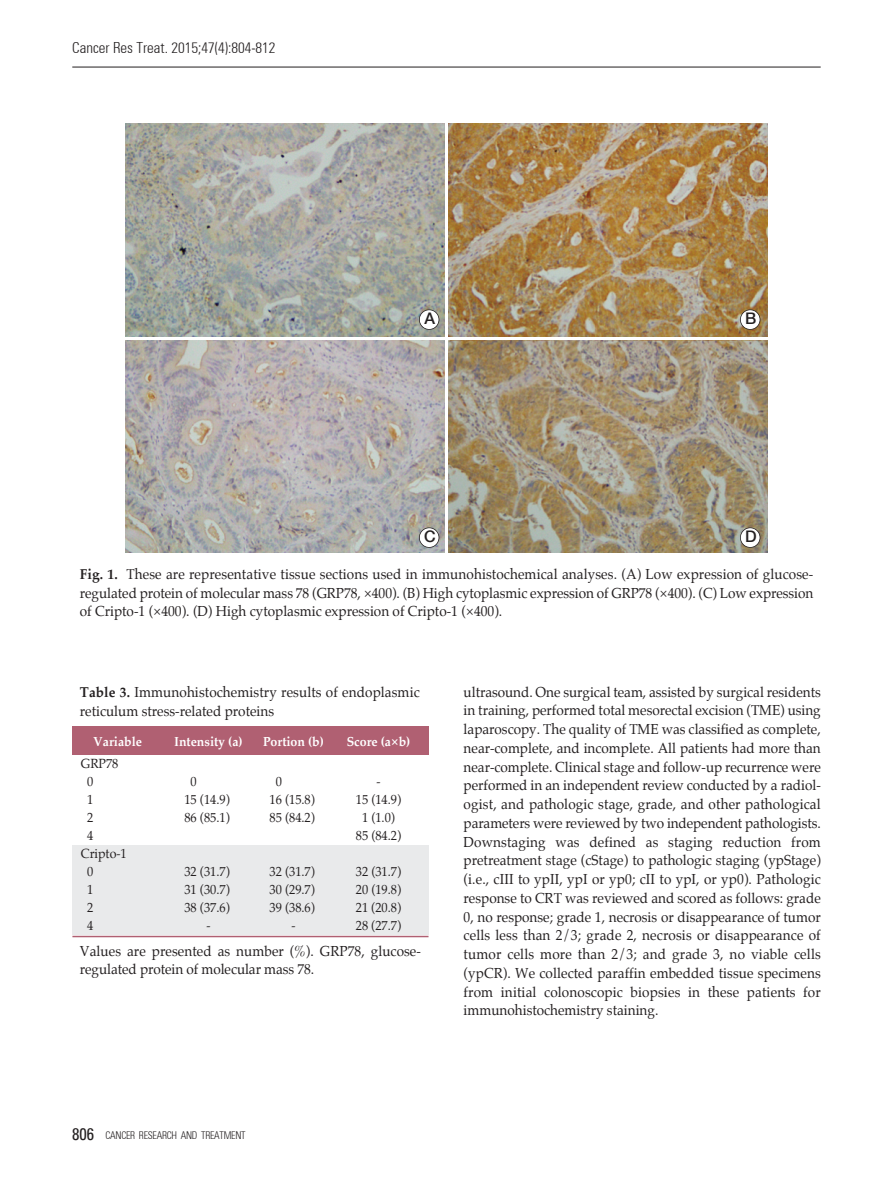
<style>
.page{position:relative;width:893px;height:1191px;background:#fff}
.page>*{position:absolute;margin:0;border:0;box-sizing:border-box;transform-origin:0 0}
.t1{font:500 15.9px "Helvetica";color:#231f20}
.t2{font:300 condensed 15px "Univers";color:#231f20}
.t3{font:14.25px/18.8px "Palatino";color:#231f20;text-align:justify;scale:.95 1}
.t4{font:13.05px/18px "Palatino";color:#231f20;scale:.95 1}
.t5{font:700 13.05px "Palatino";color:#fff;scale:.95 1}
.t6{font:300 condensed 10.5px "Univers";letter-spacing:-.025em;color:#231f20;scale:.95 1}
.s1{font-weight:700}
.s2{color:#fff}
.s3{font-weight:400;font-size:16.5px}
</style>
<div class="page">
<hr style="left:72px;top:67px;width:749px;height:1px;background:#231f20">
<img style="left:126px;top:123px;width:318px;height:213px">
<img style="left:449px;top:123px;width:319px;height:213px">
<img style="left:126px;top:340px;width:318px;height:213px">
<img style="left:449px;top:340px;width:319px;height:213px">
<div style="left:419px;top:310px;width:20px;height:19px;background:#fff;border-radius:50%"></div>
<div style="left:419px;top:309px;width:20px;height:21px;border:2px solid #231f20;border-radius:50%"></div>
<div style="left:740px;top:310px;width:20px;height:19px;background:#fff;border-radius:50%"></div>
<div style="left:740px;top:309px;width:20px;height:21px;border:2px solid #231f20;border-radius:50%"></div>
<div style="left:419px;top:528px;width:20px;height:19px;background:#fff;border-radius:50%"></div>
<div style="left:419px;top:527px;width:20px;height:21px;border:2px solid #231f20;border-radius:50%"></div>
<div style="left:740px;top:528px;width:20px;height:19px;background:#fff;border-radius:50%"></div>
<div style="left:740px;top:527px;width:20px;height:21px;border:2px solid #231f20;border-radius:50%"></div>
<div style="left:72px;top:726px;width:356px;height:28px;background:#b06072"></div>
<div style="left:72px;top:845px;width:356px;height:90px;background:#e9eaeb"></div>
<hr style="left:72px;top:935px;width:356px;height:2px;background:#b06072">
<p class="t2" style="left:72px;top:39px;width:205px">Cancer Res Treat. 2015;47(4):804-812</p>
<p class="t1" style="left:424px;top:312px;width:12px">A</p>
<p class="t1" style="left:745px;top:312px;width:13px">B</p>
<p class="t1" style="left:424px;top:529px;width:13px">C</p>
<p class="t1" style="left:745px;top:529px;width:13px">D</p>
<p class="t3" style="left:80px;top:565px;width:773px"><span class="s1">Fig. 1.</span> These are representative tissue sections used in immunohistochemical analyses. (A) Low expression of glucose&shy;regulated protein of molecular mass 78 (GRP78, !400). (B) High cytoplasmic expression of GRP78 (!400). (C) Low expression of Cripto-1 (!400). (D) High cytoplasmic expression of Cripto-1 (!400).</p>
<p class="t3" style="left:80px;top:684px;width:359px"><span class="s1">Table 3.</span> Immunohistochemistry results of endoplasmic reticulum stress-related proteins</p>
<p class="t5" style="left:93px;top:735px;width:53px">Variable</p>
<p class="t5" style="left:174px;top:735px;width:74px">Intensity (a)</p>
<p class="t5" style="left:263px;top:735px;width:66px">Portion (b)</p>
<p class="t5" style="left:347px;top:735px;width:68px">Score (a!b)</p>
<p class="t4" style="left:87px;top:755px;width:35px;text-indent:-6px">GRP78<br>0</p>
<p class="t4" style="left:191px;top:773px;width:16px">0 <span class="s2">(</span></p>
<p class="t4" style="left:276px;top:773px;width:16px">0<span class="s2">(</span></p>
<p class="t4" style="left:376px;top:773px;width:6px">-</p>
<p class="t4" style="left:87px;top:791px;width:8px">1</p>
<p class="t4" style="left:184px;top:791px;width:49px">15 (14.9)</p>
<p class="t4" style="left:269px;top:791px;width:49px">16 (15.8)</p>
<p class="t4" style="left:356px;top:791px;width:49px">15 (14.9)</p>
<p class="t4" style="left:87px;top:809px;width:8px">2</p>
<p class="t4" style="left:184px;top:809px;width:49px">86 (85.1)</p>
<p class="t4" style="left:269px;top:809px;width:49px">85 (84.2)</p>
<p class="t4" style="left:362px;top:809px;width:36px">1 (1.0)</p>
<p class="t4" style="left:87px;top:827px;width:8px">4</p>
<p class="t4" style="left:356px;top:827px;width:49px">85 (84.2)</p>
<p class="t4" style="left:87px;top:845px;width:43px;text-indent:-6px">Cripto-1<br>0</p>
<p class="t4" style="left:184px;top:863px;width:49px">32 (31.7)</p>
<p class="t4" style="left:269px;top:863px;width:49px">32 (31.7)</p>
<p class="t4" style="left:356px;top:863px;width:49px">32 (31.7)</p>
<p class="t4" style="left:87px;top:881px;width:8px">1</p>
<p class="t4" style="left:184px;top:881px;width:49px">31 (30.7)</p>
<p class="t4" style="left:269px;top:881px;width:49px">30 (29.7)</p>
<p class="t4" style="left:356px;top:881px;width:49px">20 (19.8)</p>
<p class="t4" style="left:87px;top:899px;width:8px">2</p>
<p class="t4" style="left:184px;top:899px;width:49px">38 (37.6)</p>
<p class="t4" style="left:269px;top:899px;width:49px">39 (38.6)</p>
<p class="t4" style="left:356px;top:899px;width:49px">21 (20.8)</p>
<p class="t4" style="left:87px;top:917px;width:8px">4</p>
<p class="t4" style="left:206px;top:917px;width:6px">-</p>
<p class="t4" style="left:291px;top:917px;width:6px">-</p>
<p class="t4" style="left:356px;top:917px;width:49px">28 (27.7)</p>
<p class="t3" style="left:80px;top:942px;width:361px">Values are presented as number (%). GRP78, glucose&shy;regulated protein of molecular mass 78.</p>
<p class="t3" style="left:464px;top:683px;width:377px">ultrasound. One surgical team, assisted by surgical residents in training, performed total mesorectal excision (TME) using laparoscopy. The quality of TME was classified as complete, near-complete, and incomplete. All patients had more than near-complete. Clinical stage and follow-up recurrence were performed in an independent review conducted by a radiol&shy;ogist, and pathologic stage, grade, and other pathological parameters were reviewed by two independent pathologists.<br>Downstaging was defined as staging reduction from pretreatment stage (cStage) to pathologic staging (ypStage) (i.e., cIII to ypII, ypI or yp0; cII to ypI, or yp0). Pathologic response to CRT was reviewed and scored as follows: grade 0, no response; grade 1, necrosis or disappearance of tumor cells less than 2/3; grade 2, necrosis or disappearance of tumor cells more than 2/3; and grade 3, no viable cells (ypCR). We collected paraffin embedded tissue specimens from initial colonoscopic biopsies in these patients for immunohistochemistry staining.</p>
<p class="t6" style="left:72px;top:1129px;width:184px"><span class="s3">806</span> CANCER RESEARCH AND TREATMENT</p>
</div>
